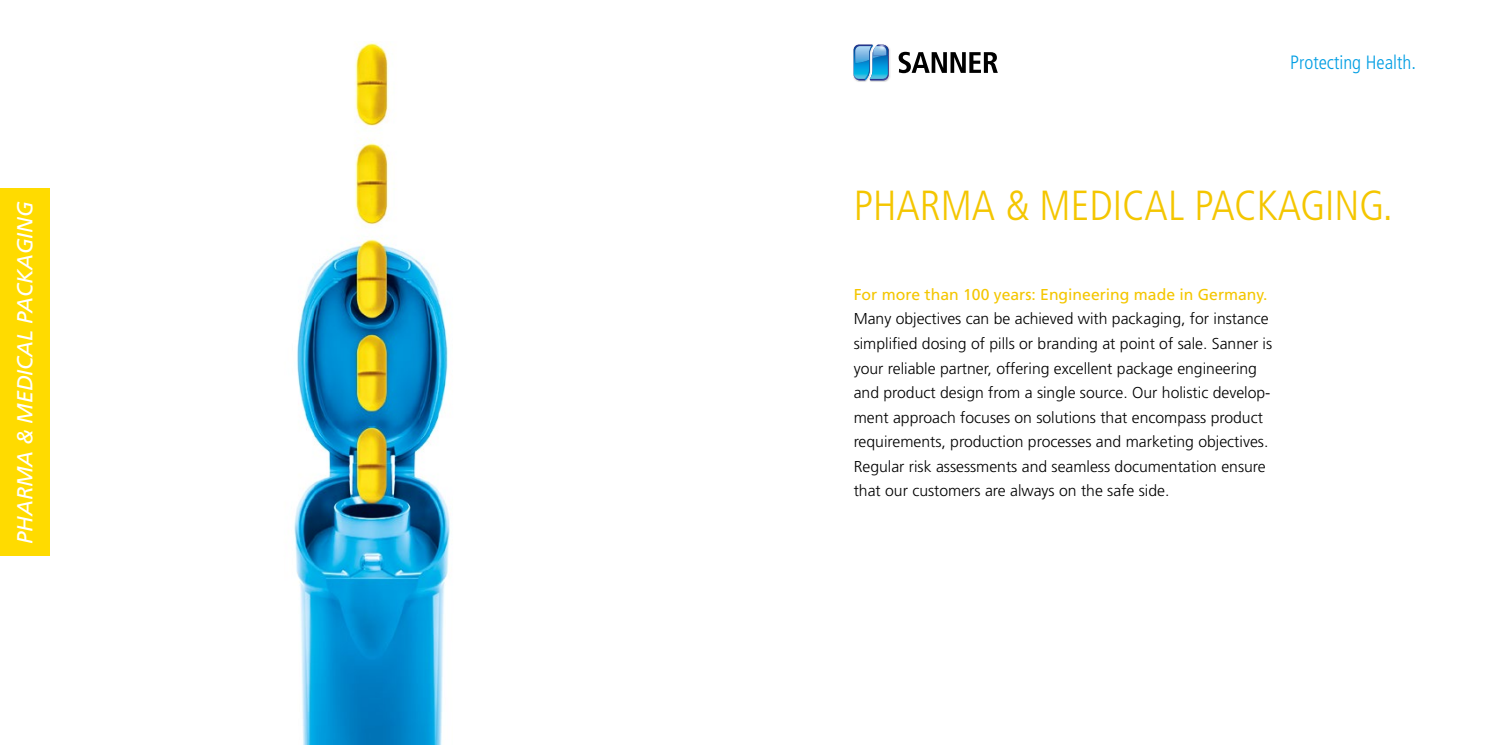
<style>
.page{position:relative;width:1489px;height:745px;background:#fff}
.page>*{position:absolute;margin:0;border:0;box-sizing:border-box;transform-origin:0 0}
.t1{font:300 condensed 42px "Frutiger LT Std";color:#f4c600}
.t2{font:italic 21.7px "Frutiger LT Std";letter-spacing:-.01em;color:#fff}
.t3{font:300 condensed 19.25px "Frutiger LT Std";color:#009ee3}
.t4{font:300 15.75px/24.5px "Frutiger LT Std";color:#000}
.t5{font:15.75px "Frutiger LT Std";color:#f4c600}
</style>
<div class="page">
<img style="left:294px;top:41px;width:156px;height:703px">
<div style="left:0;top:189px;width:50px;height:367px;background:#ffdb00"></div>
<img style="left:855px;top:44px;width:35px;height:38px">
<svg style="left:853px;top:45px;width:35px;height:35px"></svg>
<svg style="left:898px;top:52px;width:99px;height:21px"></svg>
<h2 class="t2" style="left:12px;top:543px;width:343px;rotate:-90deg">PHARMA &amp; MEDICAL PACKAGING</h2>
<p class="t3" style="left:1290px;top:52px;width:127px">Protecting Health.</p>
<h1 class="t1" style="left:853px;top:182px;width:541px">PHARMA &amp; MEDICAL PACKAGING.</h1>
<p class="t5" style="left:853px;top:285px;width:415px">For more than 100 years: Engineering made in Germany.</p>
<p class="t4" style="left:853px;top:307px;width:420px">Many objectives can be achieved with packaging, for instance simplified dosing of pills or branding at point of sale. Sanner is your reliable partner, offering excellent package engineering and product design from a single source. Our holistic develop&shy;ment approach focuses on solutions that encompass product requirements, production processes and marketing objectives.<br>Regular risk assessments and seamless documentation ensure that our customers are always on the safe side.</p>
</div>
